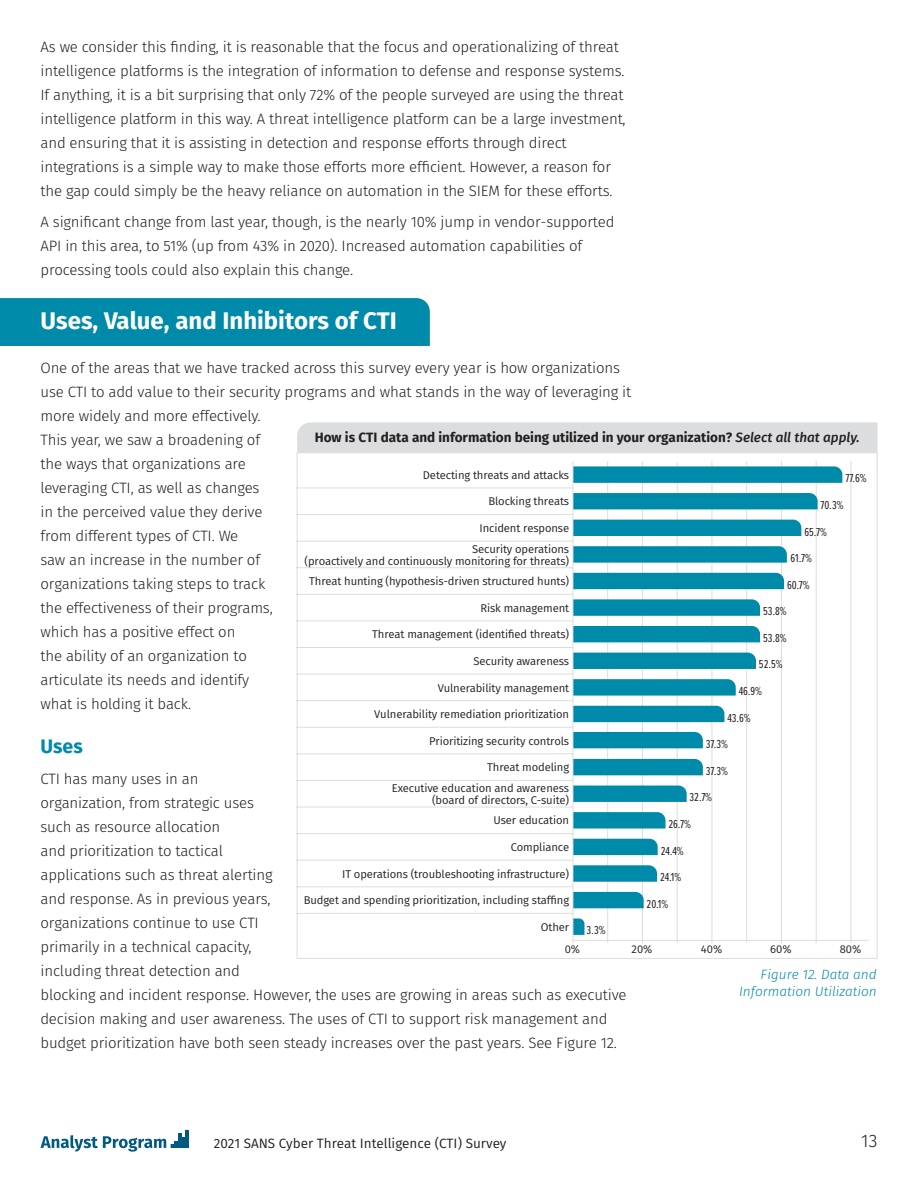
<style>
.page{position:relative;width:918px;height:1188px;background:#fff}
.page>*{position:absolute;margin:0;border:0;box-sizing:border-box;transform-origin:0 0}
.t1{font:700 24px "Fira Sans";color:#fff}
.t2{font:700 19.5px "Fira Sans";color:#008aaa}
.t3{font:300 18px "Fira Sans";color:#231f20}
.t4{font:300 15px/24px "Fira Sans";letter-spacing:-.01em;color:#231f20}
.t5{font:700 13.5px "Fira Sans";color:#231f20}
.t6{font:13.5px "Fira Sans";color:#231f20}
.t7{font:italic 300 13.5px/16.5px "Fira Sans";color:#008aaa;text-align:right}
.t8{font:12px "Proxima Nova Ex Cn";color:#231f20}
.t9{font:11.25px/12px "Fira Sans";letter-spacing:-.01em;color:#231f20;text-align:right}
.s1{font-weight:500;font-style:italic}
</style>
<div class="page">
<div style="left:0;top:298px;width:430px;height:48px;background:#008aaa"></div>
<hr style="left:178px;top:1133px;width:3px;height:15px;background:#005982">
<hr style="left:186px;top:1130px;width:3px;height:18px;background:#005982">
<svg style="left:41px;top:1135px;width:145px;height:17px"></svg>
<div style="left:297px;top:452px;width:581px;height:507px;background:#fff;border:1px solid #dcdddf"></div>
<hr style="left:607px;top:461px;width:1px;height:482px;background:#dcdddf">
<hr style="left:712px;top:461px;width:1px;height:482px;background:#dcdddf">
<hr style="left:642px;top:461px;width:1px;height:482px;background:#dcdddf">
<hr style="left:677px;top:462px;width:1px;height:481px;background:#dcdddf">
<hr style="left:573px;top:461px;width:1px;height:482px;background:#dcdddf">
<hr style="left:816px;top:461px;width:1px;height:482px;background:#dcdddf">
<hr style="left:851px;top:461px;width:1px;height:482px;background:#dcdddf">
<hr style="left:781px;top:461px;width:1px;height:482px;background:#dcdddf">
<hr style="left:746px;top:461px;width:1px;height:482px;background:#dcdddf">
<hr style="left:573px;top:940px;width:296px;height:1px;background:#dcdddf">
<hr style="left:297px;top:488px;width:276px;height:1px;background:#dcdddf">
<hr style="left:297px;top:514px;width:276px;height:1px;background:#dcdddf">
<hr style="left:297px;top:541px;width:276px;height:1px;background:#dcdddf">
<hr style="left:297px;top:567px;width:276px;height:1px;background:#dcdddf">
<hr style="left:297px;top:807px;width:276px;height:1px;background:#dcdddf">
<hr style="left:297px;top:621px;width:276px;height:1px;background:#dcdddf">
<hr style="left:297px;top:860px;width:276px;height:1px;background:#dcdddf">
<hr style="left:297px;top:594px;width:276px;height:1px;background:#dcdddf">
<hr style="left:297px;top:833px;width:276px;height:1px;background:#dcdddf">
<hr style="left:297px;top:647px;width:276px;height:1px;background:#dcdddf">
<hr style="left:297px;top:886px;width:276px;height:1px;background:#dcdddf">
<hr style="left:297px;top:674px;width:276px;height:1px;background:#dcdddf">
<hr style="left:297px;top:913px;width:276px;height:1px;background:#dcdddf">
<hr style="left:297px;top:700px;width:276px;height:1px;background:#dcdddf">
<hr style="left:297px;top:753px;width:276px;height:1px;background:#dcdddf">
<hr style="left:297px;top:727px;width:276px;height:1px;background:#dcdddf">
<hr style="left:297px;top:780px;width:276px;height:1px;background:#dcdddf">
<svg style="left:297px;top:422px;width:580px;height:61px"></svg>
<svg style="left:573px;top:599px;width:187px;height:17px;background:#0a8ead"></svg>
<svg style="left:573px;top:839px;width:85px;height:16px"></svg>
<svg style="left:573px;top:546px;width:214px;height:17px;background:#0a8ead"></svg>
<svg style="left:573px;top:786px;width:114px;height:16px;background:#048bab"></svg>
<svg style="left:573px;top:679px;width:163px;height:17px;background:#0b8fad"></svg>
<svg style="left:573px;top:918px;width:11px;height:17px"></svg>
<div style="left:573px;top:493px;width:245px;height:16px;background:#008aaa"></div>
<div style="left:573px;top:626px;width:187px;height:16px;background:#008aaa"></div>
<svg style="left:573px;top:865px;width:84px;height:17px"></svg>
<div style="left:573px;top:573px;width:211px;height:16px;background:#008aaa"></div>
<svg style="left:573px;top:812px;width:92px;height:17px;background:#0b8fad"></svg>
<div style="left:573px;top:706px;width:151px;height:16px;background:#008aaa"></div>
<div style="left:573px;top:732px;width:130px;height:16px;background:#008aaa"></div>
<div style="left:573px;top:759px;width:130px;height:16px;background:#008aaa"></div>
<div style="left:573px;top:520px;width:228px;height:16px;background:#008aaa"></div>
<div style="left:573px;top:653px;width:183px;height:16px;background:#008aaa"></div>
<svg style="left:573px;top:892px;width:71px;height:16px"></svg>
<p class="t4" style="left:40px;top:35px;width:587px">As we consider this finding, it is reasonable that the focus and operationalizing of threat intelligence platforms is the integration of information to defense and response systems.<br>If anything, it is a bit surprising that only 72% of the people surveyed are using the threat intelligence platform in this way. A threat intelligence platform can be a large investment, and ensuring that it is assisting in detection and response efforts through direct integrations is a simple way to make those efforts more efficient. However, a reason for the gap could simply be the heavy reliance on automation in the SIEM for these efforts.</p>
<p class="t4" style="left:40px;top:209px;width:575px">A significant change from last year, though, is the nearly 10% jump in vendor-supported<br>API in this area, to 51% (up from 43% in 2020). Increased automation capabilities of processing tools could also explain this change.</p>
<p class="t1" style="left:40px;top:303px;width:358px">Uses, Value, and Inhibitors of CTI</p>
<p class="t4" style="left:40px;top:356px;width:592px">One of the areas that we have tracked across this survey every year is how organizations use CTI to add value to their security programs and what stands in the way of leveraging it more widely and more effectively.<br>This year, we saw a broadening of<br>the ways that organizations are<br>leveraging CTI, as well as changes<br>in the perceived value they derive<br>from different types of CTI. We<br>saw an increase in the number of<br>organizations taking steps to track<br>the effectiveness of their programs,<br>which has a positive effect on<br>the ability of an organization to<br>articulate its needs and identify<br>what is holding it back.</p>
<p class="t2" style="left:40px;top:733px;width:44px">Uses</p>
<p class="t4" style="left:40px;top:767px;width:588px">CTI has many uses in an<br>organization, from strategic uses<br>such as resource allocation<br>and prioritization to tactical<br>applications such as threat alerting<br>and response. As in previous years,<br>organizations continue to use CTI<br>primarily in a technical capacity,<br>including threat detection and<br>blocking and incident response. However, the uses are growing in areas such as executive decision making and user awareness. The uses of CTI to support risk management and budget prioritization have both seen steady increases over the past years. See Figure 12.</p>
<p class="t5" style="left:315px;top:427px;width:546px">How is CTI data and information being utilized in your organization? <span class="s1">Select all that apply.</span></p>
<p class="t9" style="left:423px;top:469px;width:148px">Detecting threats and attacks</p>
<p class="t8" style="left:845px;top:470px;width:23px">77.6%</p>
<p class="t9" style="left:489px;top:496px;width:82px">Blocking threats</p>
<p class="t8" style="left:821px;top:496px;width:24px">70.3%</p>
<p class="t9" style="left:480px;top:522px;width:91px">Incident response</p>
<p class="t8" style="left:804px;top:523px;width:24px">65.7%</p>
<p class="t9" style="left:305px;top:543px;width:266px">Security operations<br>(proactively and continuously monitoring for threats)</p>
<p class="t8" style="left:791px;top:549px;width:23px">61.7%</p>
<p class="t9" style="left:309px;top:575px;width:261px">Threat hunting (hypothesis-driven structured hunts)</p>
<p class="t8" style="left:787px;top:576px;width:24px">60.7%</p>
<p class="t9" style="left:480px;top:602px;width:90px">Risk management</p>
<p class="t8" style="left:763px;top:603px;width:25px">53.8%</p>
<p class="t9" style="left:372px;top:628px;width:198px">Threat management (identified threats)</p>
<p class="t8" style="left:763px;top:629px;width:25px">53.8%</p>
<p class="t9" style="left:473px;top:655px;width:97px">Security awareness</p>
<p class="t8" style="left:759px;top:656px;width:25px">52.5%</p>
<p class="t8" style="left:739px;top:682px;width:25px">46.9%</p>
<p class="t8" style="left:727px;top:709px;width:25px">43.6%</p>
<p class="t9" style="left:438px;top:682px;width:133px">Vulnerability management</p>
<p class="t9" style="left:374px;top:708px;width:196px">Vulnerability remediation prioritization</p>
<p class="t9" style="left:429px;top:735px;width:142px">Prioritizing security controls</p>
<p class="t9" style="left:392px;top:782px;width:179px">Executive education and awareness (board of directors, C-suite)</p>
<p class="t8" style="left:706px;top:735px;width:24px">37.3%</p>
<p class="t8" style="left:706px;top:762px;width:24px">37.3%</p>
<p class="t8" style="left:690px;top:789px;width:24px">32.7%</p>
<p class="t8" style="left:668px;top:815px;width:24px">26.7%</p>
<p class="t8" style="left:661px;top:842px;width:25px">24.4%</p>
<p class="t8" style="left:660px;top:869px;width:23px">24.1%</p>
<p class="t8" style="left:647px;top:895px;width:23px">20.1%</p>
<p class="t9" style="left:487px;top:761px;width:83px">Threat modeling</p>
<p class="t9" style="left:493px;top:814px;width:77px">User education</p>
<p class="t9" style="left:511px;top:841px;width:60px">Compliance</p>
<p class="t9" style="left:342px;top:868px;width:228px">IT operations (troubleshooting infrastructure)</p>
<p class="t9" style="left:304px;top:894px;width:267px">Budget and spending prioritization, including staffing</p>
<p class="t9" style="left:541px;top:921px;width:30px">Other</p>
<p class="t8" style="left:587px;top:922px;width:20px">3.3%</p>
<p class="t9" style="left:565px;top:943px;width:17px">0%</p>
<p class="t9" style="left:631px;top:943px;width:22px">20%</p>
<p class="t9" style="left:701px;top:943px;width:23px">40%</p>
<p class="t9" style="left:770px;top:943px;width:23px">60%</p>
<p class="t9" style="left:840px;top:943px;width:23px">80%</p>
<p class="t7" style="left:739px;top:966px;width:139px">Figure 12. Data and<br>Information Utilization</p>
<p class="t6" style="left:214px;top:1133px;width:294px">2021 SANS Cyber Threat Intelligence (CTI) Survey</p>
<p class="t3" style="left:861px;top:1128px;width:18px">13</p>
</div>
